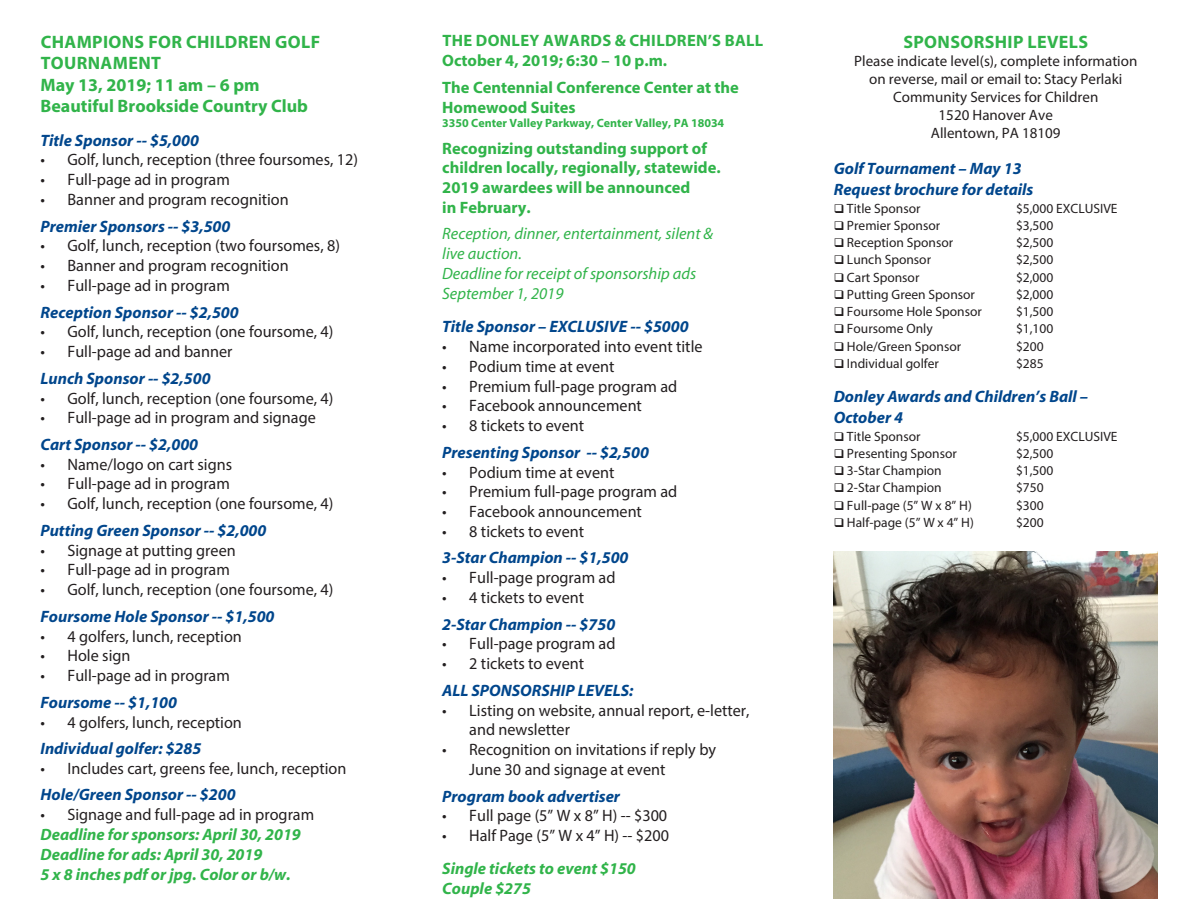
<style>
.page{position:relative;width:1188px;height:918px;background:#fff}
.page>*{position:absolute;margin:0;border:0;box-sizing:border-box;transform-origin:0 0}
.t1{font:700 18px/21.6px "Myriad Pro";color:#31b44a}
.t2{font:700 18px "Myriad Pro";letter-spacing:.02em;color:#31b44a}
.t3{font:16.5px/19.8px "Myriad Pro";color:#231f20}
.t4{font:italic 700 16.5px/21px "Myriad";color:#01468c}
.t5{font:700 16.5px/19.8px "Myriad Pro";color:#31b44a}
.t6{font:italic 700 16.5px "Myriad";color:#31b44a}
.t7{font:italic 16.5px/19.8px "Myriad";color:#31b44a}
.t8{font:700 16.5px/19.8px "Myriad Pro";letter-spacing:.02em;color:#31b44a}
.t9{font:15px/18px "Myriad Pro";color:#231f20;text-align:center}
.t10{font:13.5px "Myriad Pro";color:#231f20}
.t11{font:700 12px "Myriad Pro";color:#31b44a}
</style>
<div class="page">
<img style="left:834px;top:552px;width:324px;height:346px">
<p class="t1" style="left:40px;top:30px;width:281px">CHAMPIONS FOR CHILDREN GOLF<br>TOURNAMENT<br>May 13, 2019; 11 am – 6 pm<br>Beautiful Brookside Country Club</p>
<p class="t4" style="left:40px;top:130px;width:160px">Title Sponsor -- $5,000</p>
<p class="t3" style="left:40px;top:150px;width:319px">• Golf, lunch, reception (three foursomes, 12)</p>
<p class="t3" style="left:40px;top:170px;width:191px">• Full-page ad in program</p>
<p class="t3" style="left:40px;top:189px;width:250px">• Banner and program recognition</p>
<p class="t4" style="left:40px;top:216px;width:192px">Premier Sponsors -- $3,500</p>
<p class="t3" style="left:40px;top:236px;width:301px">• Golf, lunch, reception (two foursomes, 8)</p>
<p class="t3" style="left:40px;top:256px;width:250px">• Banner and program recognition</p>
<p class="t3" style="left:40px;top:275px;width:191px">• Full-page ad in program</p>
<p class="t4" style="left:40px;top:302px;width:200px">Reception Sponsor -- $2,500</p>
<p class="t3" style="left:40px;top:322px;width:294px">• Golf, lunch, reception (one foursome, 4)</p>
<p class="t3" style="left:40px;top:341px;width:193px">• Full-page ad and banner</p>
<p class="t4" style="left:40px;top:368px;width:172px">Lunch Sponsor -- $2,500</p>
<p class="t3" style="left:40px;top:388px;width:294px">• Golf, lunch, reception (one foursome, 4)</p>
<p class="t3" style="left:40px;top:408px;width:277px">• Full-page ad in program and signage</p>
<p class="t4" style="left:40px;top:434px;width:159px">Cart Sponsor -- $2,000</p>
<p class="t3" style="left:40px;top:454px;width:193px">• Name/logo on cart signs</p>
<p class="t3" style="left:40px;top:474px;width:191px">• Full-page ad in program</p>
<p class="t3" style="left:40px;top:494px;width:294px">• Golf, lunch, reception (one foursome, 4)</p>
<p class="t4" style="left:40px;top:520px;width:227px">Putting Green Sponsor -- $2,000</p>
<p class="t3" style="left:40px;top:540px;width:197px">• Signage at putting green</p>
<p class="t3" style="left:40px;top:560px;width:191px">• Full-page ad in program</p>
<p class="t3" style="left:40px;top:580px;width:294px">• Golf, lunch, reception (one foursome, 4)</p>
<p class="t4" style="left:40px;top:606px;width:236px">Foursome Hole Sponsor -- $1,500</p>
<p class="t3" style="left:40px;top:626px;width:203px">• 4 golfers, lunch, reception</p>
<p class="t3" style="left:40px;top:646px;width:91px">• Hole sign</p>
<p class="t3" style="left:40px;top:665px;width:191px">• Full-page ad in program</p>
<p class="t4" style="left:40px;top:692px;width:138px">Foursome -- $1,100</p>
<p class="t3" style="left:40px;top:712px;width:203px">• 4 golfers, lunch, reception</p>
<p class="t4" style="left:40px;top:739px;width:162px">Individual golfer: $285</p>
<p class="t3" style="left:40px;top:758px;width:307px">• Includes cart, greens fee, lunch, reception</p>
<p class="t4" style="left:40px;top:785px;width:197px">Hole/Green Sponsor -- $200</p>
<p class="t3" style="left:40px;top:805px;width:275px">• Signage and full-page ad in program</p>
<p class="t6" style="left:40px;top:826px;width:262px">Deadline for sponsors: April 30, 2019</p>
<p class="t6" style="left:40px;top:846px;width:223px">Deadline for ads: April 30, 2019</p>
<p class="t6" style="left:40px;top:866px;width:252px">5 x 8 inches pdf or jpg. Color or b/w.</p>
<p class="t8" style="left:442px;top:30px;width:323px">THE DONLEY AWARDS &amp; CHILDREN’S BALL<br>October 4, 2019; 6:30 – 10 p.m.</p>
<p class="t5" style="left:442px;top:77px;width:298px">The Centennial Conference Center at the<br>Homewood Suites</p>
<p class="t11" style="left:442px;top:115px;width:284px">3350 Center Valley Parkway, Center Valley, PA 18034</p>
<p class="t5" style="left:442px;top:138px;width:280px">Recognizing outstanding support of children locally, regionally, statewide.<br>2019 awardees will be announced<br>in February.</p>
<p class="t7" style="left:442px;top:225px;width:273px">Reception, dinner, entertainment, silent &amp; live auction.<br>Deadline for receipt of sponsorship ads<br>September 1, 2019</p>
<p class="t4" style="left:442px;top:317px;width:248px">Title Sponsor – EXCLUSIVE -- $5000</p>
<p class="t3" style="left:442px;top:336px;width:262px">• Name incorporated into event title</p>
<p class="t3" style="left:442px;top:356px;width:174px">• Podium time at event</p>
<p class="t3" style="left:442px;top:376px;width:237px">• Premium full-page program ad</p>
<p class="t3" style="left:442px;top:396px;width:201px">• Facebook announcement</p>
<p class="t3" style="left:442px;top:415px;width:143px">• 8 tickets to event</p>
<p class="t4" style="left:442px;top:442px;width:208px">Presenting Sponsor -- $2,500</p>
<p class="t3" style="left:442px;top:462px;width:174px">• Podium time at event</p>
<p class="t3" style="left:442px;top:482px;width:237px">• Premium full-page program ad</p>
<p class="t3" style="left:442px;top:501px;width:201px">• Facebook announcement</p>
<p class="t3" style="left:442px;top:521px;width:143px">• 8 tickets to event</p>
<p class="t4" style="left:442px;top:548px;width:188px">3-Star Champion -- $1,500</p>
<p class="t3" style="left:442px;top:568px;width:175px">• Full-page program ad</p>
<p class="t3" style="left:442px;top:587px;width:143px">• 4 tickets to event</p>
<p class="t4" style="left:442px;top:614px;width:175px">2-Star Champion -- $750</p>
<p class="t3" style="left:442px;top:634px;width:175px">• Full-page program ad</p>
<p class="t3" style="left:442px;top:654px;width:143px">• 2 tickets to event</p>
<p class="t4" style="left:442px;top:680px;width:193px">ALL SPONSORSHIP LEVELS:</p>
<p class="t3" style="left:469px;top:700px;width:282px;text-indent:-27px">• Listing on website, annual report, e-letter, and newsletter</p>
<p class="t3" style="left:469px;top:739px;width:248px;text-indent:-27px">• Recognition on invitations if reply by<br>June 30 and signage at event</p>
<p class="t4" style="left:442px;top:786px;width:179px">Program book advertiser</p>
<p class="t3" style="left:442px;top:806px;width:227px">• Full page (5” W x 8” H) -- $300</p>
<p class="t3" style="left:442px;top:825px;width:228px">• Half Page (5” W x 4” H) -- $200</p>
<p class="t6" style="left:442px;top:860px;width:195px">Single tickets to event $150</p>
<p class="t6" style="left:442px;top:880px;width:90px">Couple $275</p>
<p class="t2" style="left:903px;top:30px;width:186px">SPONSORSHIP LEVELS</p>
<p class="t9" style="left:854px;top:51px;width:285px">Please indicate level(s), complete information on reverse, mail or email to: Stacy Perlaki<br>Community Services for Children<br>1520 Hanover Ave<br>Allentown, PA 18109</p>
<p class="t4" style="left:834px;top:159px;width:201px">Golf Tournament – May 13<br>Request brochure for details</p>
<p class="t10" style="left:834px;top:200px;width:88px">❑ Title Sponsor</p>
<p class="t10" style="left:1016px;top:200px;width:103px">$5,000 EXCLUSIVE</p>
<p class="t10" style="left:834px;top:217px;width:108px">❑ Premier Sponsor</p>
<p class="t10" style="left:1016px;top:217px;width:39px">$3,500</p>
<p class="t10" style="left:834px;top:234px;width:121px">❑ Reception Sponsor</p>
<p class="t10" style="left:1016px;top:234px;width:39px">$2,500</p>
<p class="t10" style="left:834px;top:251px;width:99px">❑ Lunch Sponsor</p>
<p class="t10" style="left:1016px;top:251px;width:39px">$2,500</p>
<p class="t10" style="left:834px;top:269px;width:87px">❑ Cart Sponsor</p>
<p class="t10" style="left:1016px;top:269px;width:39px">$2,000</p>
<p class="t10" style="left:834px;top:286px;width:143px">❑ Putting Green Sponsor</p>
<p class="t10" style="left:1016px;top:286px;width:39px">$2,000</p>
<p class="t10" style="left:834px;top:303px;width:150px">❑ Foursome Hole Sponsor</p>
<p class="t10" style="left:1016px;top:303px;width:39px">$1,500</p>
<p class="t10" style="left:834px;top:320px;width:101px">❑ Foursome Only</p>
<p class="t10" style="left:1016px;top:320px;width:39px">$1,100</p>
<p class="t10" style="left:834px;top:338px;width:129px">❑ Hole/Green Sponsor</p>
<p class="t10" style="left:1016px;top:338px;width:29px">$200</p>
<p class="t10" style="left:834px;top:355px;width:107px">❑ Individual golfer</p>
<p class="t10" style="left:1016px;top:355px;width:29px">$285</p>
<p class="t4" style="left:834px;top:387px;width:256px">Donley Awards and Children’s Ball –<br>October 4</p>
<p class="t10" style="left:834px;top:428px;width:88px">❑ Title Sponsor</p>
<p class="t10" style="left:1016px;top:428px;width:103px">$5,000 EXCLUSIVE</p>
<p class="t10" style="left:834px;top:445px;width:125px">❑ Presenting Sponsor</p>
<p class="t10" style="left:1016px;top:445px;width:39px">$2,500</p>
<p class="t10" style="left:834px;top:462px;width:110px">❑ 3-Star Champion</p>
<p class="t10" style="left:1016px;top:462px;width:39px">$1,500</p>
<p class="t10" style="left:834px;top:479px;width:110px">❑ 2-Star Champion</p>
<p class="t10" style="left:1016px;top:479px;width:29px">$750</p>
<p class="t10" style="left:834px;top:497px;width:140px">❑ Full-page (5” W x 8” H)</p>
<p class="t10" style="left:1016px;top:497px;width:29px">$300</p>
<p class="t10" style="left:834px;top:514px;width:142px">❑ Half-page (5” W x 4” H)</p>
<p class="t10" style="left:1016px;top:514px;width:29px">$200</p>
</div>
